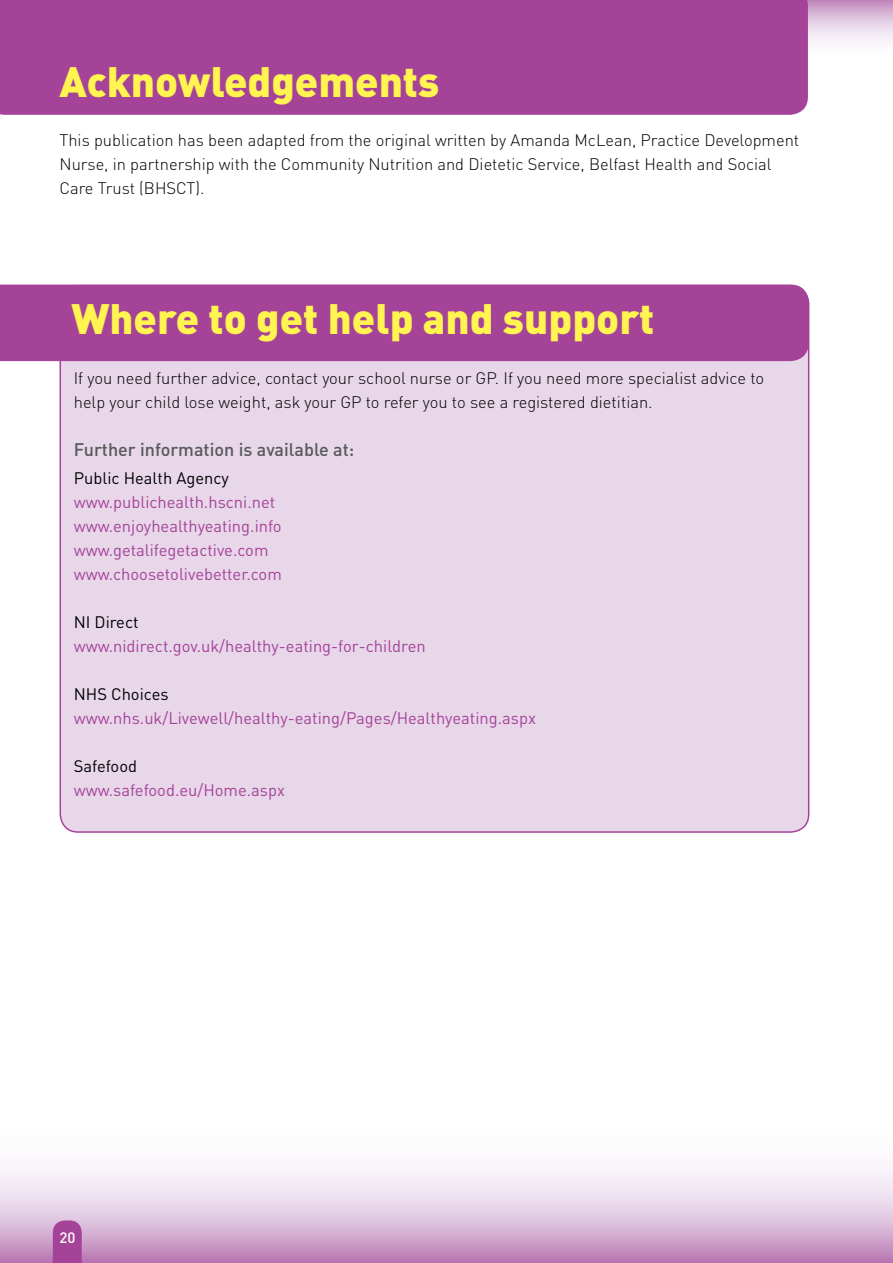
<style>
.page{position:relative;width:893px;height:1263px;background:#fff}
.page>*{position:absolute;margin:0;border:0;box-sizing:border-box;transform-origin:0 0}
.t1{font:900 42px "DIN";color:#fff450}
.t2{font:18px "DIN Medium Alternate";color:#58595b}
.t3{font:300 16.5px/24px "DIN";color:#000}
.t4{font:16.5px/24px "DIN";color:#a54399}
.t5{font:16.5px "DIN";color:#000}
.t6{font:500 15px "DIN";color:#fff}
</style>
<div class="page">
<svg style="left:0;top:1168px;width:893px;height:95px;background:#dec3de"></svg>
<svg style="left:53px;top:1220px;width:29px;height:43px"></svg>
<svg style="left:808px;top:0;width:85px;height:42px;background:#dfc6df"></svg>
<div style="left:0;top:0;width:808px;height:115px;background:#a54399"></div>
<div style="left:60px;top:286px;width:749px;height:546px;background:#e8d6e9;border-radius:18px"></div>
<div style="left:0;top:285px;width:809px;height:76px;background:#a54399"></div>
<h1 class="t1" style="left:60px;top:54px;width:381px">Acknowledgements</h1>
<p class="t3" style="left:60px;top:128px;width:741px">This publication has been adapted from the original written by Amanda McLean, Practice Development<br>Nurse, in partnership with the Community Nutrition and Dietetic Service, Belfast Health and Social<br>Care Trust (BHSCT).</p>
<h1 class="t1" style="left:71px;top:291px;width:585px">Where to get help and support</h1>
<p class="t3" style="left:74px;top:366px;width:692px">If you need further advice, contact your school nurse or GP. If you need more specialist advice to help your child lose weight, ask your GP to refer you to see a registered dietitian.</p>
<p class="t2" style="left:74px;top:438px;width:282px">Further information is available at:</p>
<p class="t5" style="left:74px;top:468px;width:157px">Public Health Agency</p>
<p class="t4" style="left:74px;top:490px;width:210px">www.publichealth.hscni.net www.enjoyhealthyeating.info www.getalifegetactive.com www.choosetolivebetter.com</p>
<p class="t5" style="left:74px;top:612px;width:66px">NI Direct</p>
<p class="t4" style="left:74px;top:634px;width:353px">www.nidirect.gov.uk/healthy-eating-for-children</p>
<p class="t5" style="left:74px;top:684px;width:96px">NHS Choices</p>
<p class="t4" style="left:74px;top:706px;width:464px">www.nhs.uk/Livewell/healthy-eating/Pages/Healthyeating.aspx</p>
<p class="t5" style="left:74px;top:756px;width:65px">Safefood</p>
<p class="t4" style="left:74px;top:778px;width:213px">www.safefood.eu/Home.aspx</p>
<p class="t6" style="left:60px;top:1227px;width:17px">20</p>
</div>
